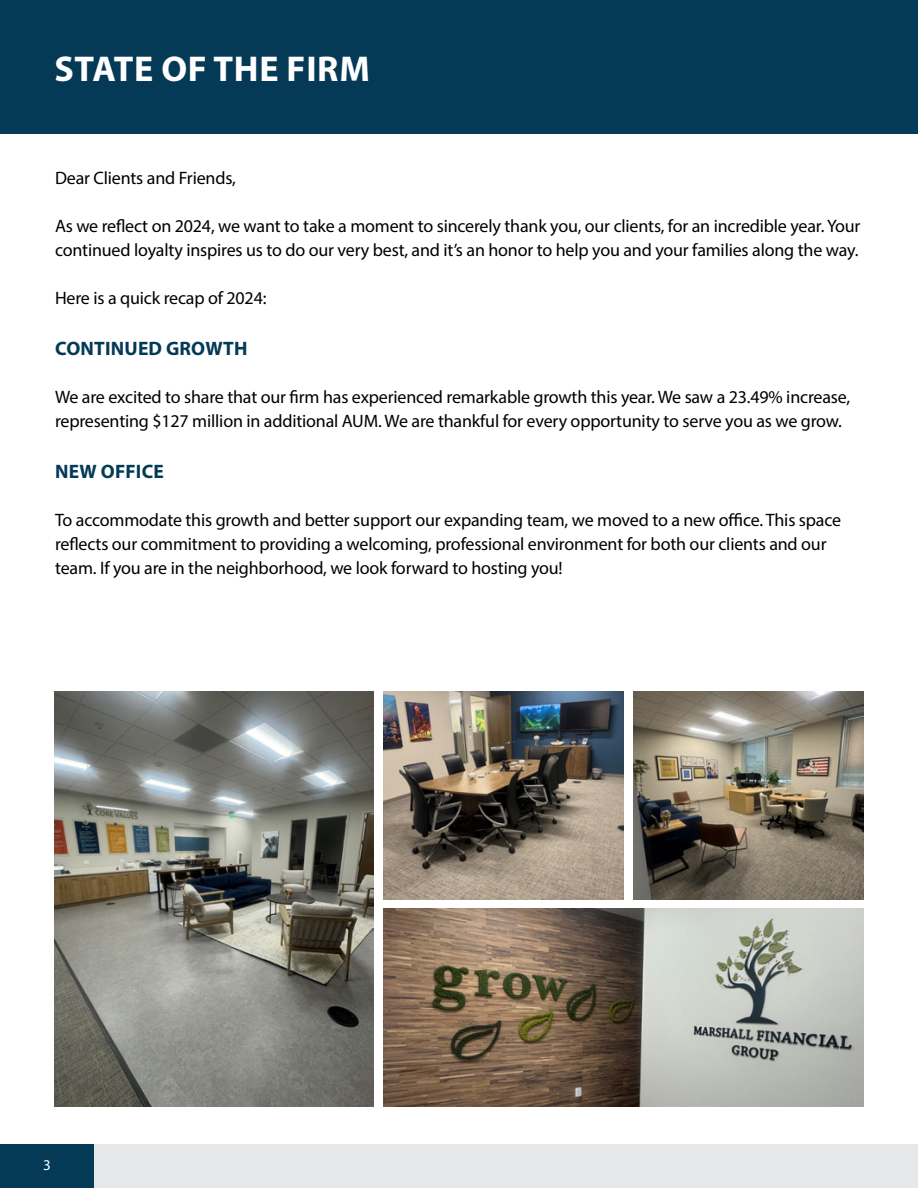
<style>
.page{position:relative;width:918px;height:1188px;background:#fff}
.page>*{position:absolute;margin:0;border:0;box-sizing:border-box;transform-origin:0 0}
.t1{font:700 36px "Myriad Pro";letter-spacing:.02em;color:#fff}
.t2{font:700 19.5px "Myriad Pro";letter-spacing:.01em;color:#053a57}
.t3{font:18px/24px "Myriad Pro";letter-spacing:-.01em;color:#000}
.t4{font:15px "Myriad Pro";color:#fff}
</style>
<div class="page">
<div style="left:43px;top:1144px;width:875px;height:44px;background:#e6e7e8"></div>
<div style="left:0;top:1144px;width:94px;height:44px;background:#053a57"></div>
<div style="left:0;top:0;width:918px;height:134px;background:#053a57"></div>
<img style="left:54px;top:691px;width:320px;height:416px">
<img style="left:383px;top:691px;width:241px;height:208px">
<img style="left:633px;top:691px;width:231px;height:208px">
<img style="left:383px;top:909px;width:481px;height:198px">
<h1 class="t1" style="left:54px;top:45px;width:317px">STATE OF THE FIRM</h1>
<p class="t3" style="left:55px;top:166px;width:182px">Dear Clients and Friends,</p>
<p class="t3" style="left:55px;top:214px;width:807px">As we reflect on 2024, we want to take a moment to sincerely thank you, our clients, for an incredible year. Your continued loyalty inspires us to do our very best, and it’s an honor to help you and your families along the way.</p>
<p class="t3" style="left:55px;top:286px;width:213px">Here is a quick recap of 2024:</p>
<p class="t2" style="left:55px;top:336px;width:194px">CONTINUED GROWTH</p>
<p class="t3" style="left:55px;top:385px;width:797px">We are excited to share that our firm has experienced remarkable growth this year. We saw a 23.49% increase, representing $127 million in additional AUM. We are thankful for every opportunity to serve you as we grow.</p>
<p class="t2" style="left:55px;top:459px;width:110px">NEW OFFICE</p>
<p class="t3" style="left:55px;top:508px;width:788px">To accommodate this growth and better support our expanding team, we moved to a new office. This space reflects our commitment to providing a welcoming, professional environment for both our clients and our team. If you are in the neighborhood, we look forward to hosting you!</p>
<p class="t4" style="left:43px;top:1156px;width:9px">3</p>
</div>
